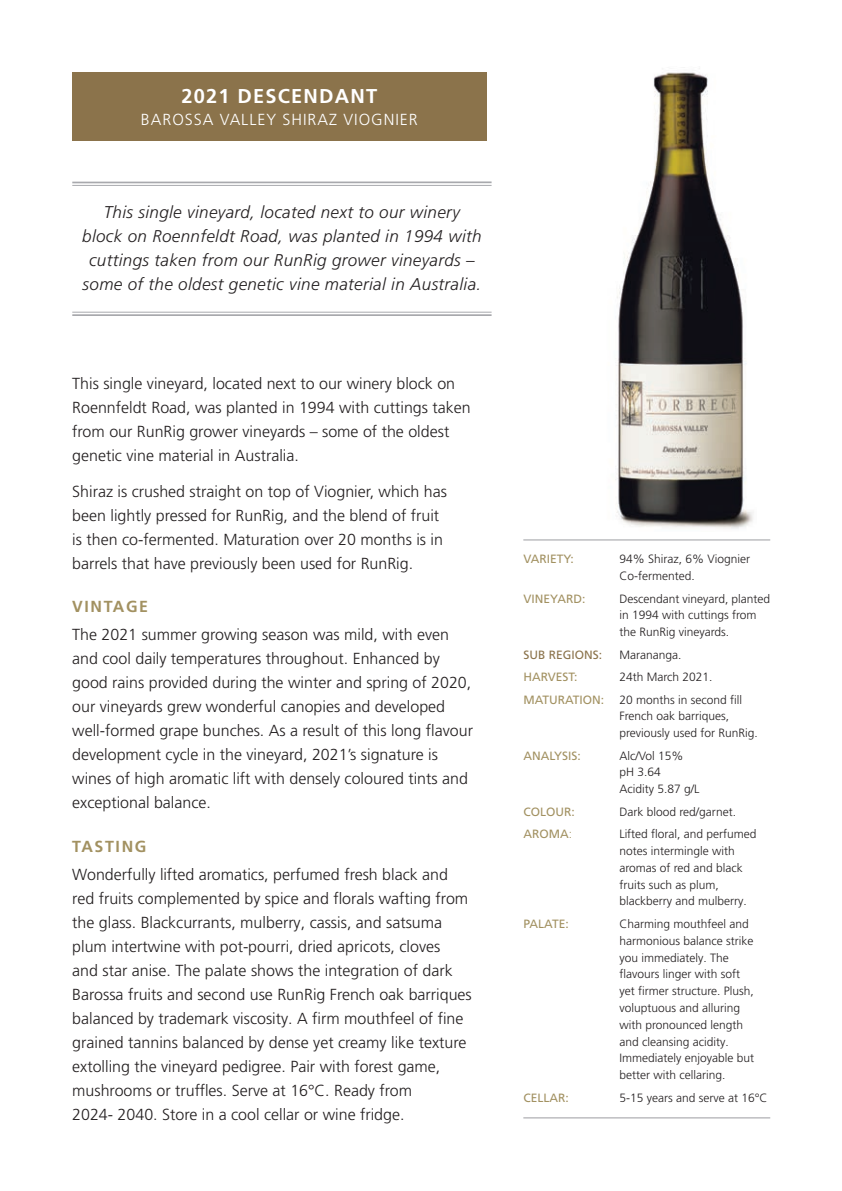
<style>
.page{position:relative;width:842px;height:1191px;background:#fff}
.page>*{position:absolute;margin:0;border:0;box-sizing:border-box;transform-origin:0 0}
.t1{font:700 20px "Frutiger LT Pro";letter-spacing:.06em;color:#fff}
.t2{font:italic 300 17px/24px "Frutiger LT Pro";letter-spacing:.02em;color:#231f20;text-align:center}
.t3{font:300 16px/24px "Frutiger LT Pro";color:#231f20}
.t4{font:300 16px "Frutiger LT Pro";letter-spacing:.06em;color:#fff}
.t5{font:700 16px "Frutiger LT Pro";letter-spacing:.1em;color:#a29161}
.t6{font:300 12px/16.8px "Frutiger LT Pro";color:#231f20}
.t7{font:12px "Frutiger LT Pro";color:#a29161}
.t8{font:12px "Frutiger LT Pro";color:#8b734b}
.s1{font-weight:300}
</style>
<div class="page">
<hr style="left:523px;top:1117px;width:247px;height:1px;background:#a8a9ad">
<div style="left:72px;top:72px;width:414px;height:68px;background:#8b734b"></div>
<img style="left:615px;top:68px;width:139px;height:461px">
<hr style="left:523px;top:539px;width:247px;height:1px;background:#a8a9ad">
<hr style="left:72px;top:185px;width:420px;height:1px;background:#a8a9ad">
<hr style="left:72px;top:181px;width:420px;height:2px;background:#a8a9ad">
<hr style="left:72px;top:312px;width:420px;height:1px;background:#a8a9ad">
<hr style="left:72px;top:314px;width:420px;height:2px;background:#a8a9ad">
<p class="t1" style="left:181px;top:84px;width:197px">2021 DESCENDANT</p>
<p class="t4" style="left:141px;top:110px;width:278px">BAROSSA VALLEY SHIRAZ VIOGNIER</p>
<p class="t2" style="left:82px;top:200px;width:401px">This single vineyard, located next to our winery block on Roennfeldt Road, was planted in 1994 with cuttings taken from our RunRig grower vineyards – some of the oldest genetic vine material in Australia.</p>
<p class="t3" style="left:72px;top:372px;width:400px">This single vineyard, located next to our winery block on Roennfeldt Road, was planted in 1994 with cuttings taken from our RunRig grower vineyards – some of the oldest genetic vine material in Australia.</p>
<p class="t3" style="left:72px;top:479px;width:376px">Shiraz is crushed straight on top of Viognier, which has been lightly pressed for RunRig, and the blend of fruit is then co-fermented. Maturation over 20 months is in barrels that have previously been used for RunRig.</p>
<p class="t5" style="left:72px;top:597px;width:77px">VINTAGE</p>
<p class="t3" style="left:72px;top:623px;width:402px">The 2021 summer growing season was mild, with even and cool daily temperatures throughout. Enhanced by good rains provided during the winter and spring of 2020, our vineyards grew wonderful canopies and developed well-formed grape bunches. As a result of this long flavour development cycle in the vineyard, 2021’s signature is wines of high aromatic lift with densely coloured tints and exceptional balance.</p>
<p class="t5" style="left:72px;top:837px;width:76px">TASTING</p>
<p class="t3" style="left:72px;top:863px;width:401px">Wonderfully lifted aromatics, perfumed fresh black and red fruits complemented by spice and florals wafting from the glass. Blackcurrants, mulberry, cassis, and satsuma plum intertwine with pot-pourri, dried apricots, cloves<br>and star anise. The palate shows the integration of dark Barossa fruits and second use RunRig French oak barriques balanced by trademark viscosity. A firm mouthfeel of fine grained tannins balanced by dense yet creamy like texture extolling the vineyard pedigree. Pair with forest game, mushrooms or truffles. Serve at 16°C. Ready from<br>2024- 2040. Store in a cool cellar or wine fridge.</p>
<p class="t7" style="left:523px;top:552px;width:52px">VARIETY:</p>
<p class="t6" style="left:619px;top:551px;width:132px">94% Shiraz, 6% Viognier<br>Co-fermented.</p>
<p class="t7" style="left:523px;top:591px;width:64px">VINEYARD:</p>
<p class="t6" style="left:619px;top:590px;width:152px">Descendant vineyard, planted in 1994 with cuttings from the RunRig vineyards.</p>
<p class="t8" style="left:523px;top:647px;width:80px">SUB REGIONS:</p>
<p class="t6" style="left:619px;top:646px;width:64px">Marananga.</p>
<p class="t7" style="left:523px;top:670px;width:56px">HARVEST:</p>
<p class="t6" style="left:619px;top:668px;width:95px">24th March 2021.</p>
<p class="t7" style="left:523px;top:692px;width:82px">MATURATION:</p>
<p class="t6" style="left:619px;top:691px;width:140px">20 months in second fill<br>French oak barriques, previously used for RunRig.</p>
<p class="t7" style="left:523px;top:748px;width:59px">ANALYSIS:</p>
<p class="t6" style="left:619px;top:747px;width:82px">Alc/Vol 15% pH 3.64<br>Acidity 5.87 g/L</p>
<p class="t7" style="left:523px;top:804px;width:53px">COLOUR:</p>
<p class="t6" style="left:619px;top:803px;width:118px">Dark blood red/garnet.</p>
<p class="t7" style="left:523px;top:827px;width:50px">AROMA<span class="s1">:</span></p>
<p class="t6" style="left:619px;top:825px;width:139px">Lifted floral, and perfumed notes intermingle with aromas of red and black fruits such as plum, blackberry and mulberry.</p>
<p class="t7" style="left:523px;top:916px;width:47px">PALATE:</p>
<p class="t6" style="left:619px;top:915px;width:136px">Charming mouthfeel and harmonious balance strike you immediately. The flavours linger with soft yet firmer structure. Plush, voluptuous and alluring with pronounced length and cleansing acidity.<br>Immediately enjoyable but better with cellaring.</p>
<p class="t7" style="left:523px;top:1090px;width:47px">CELLAR:</p>
<p class="t6" style="left:619px;top:1089px;width:150px">5-15 years and serve at 16°C</p>
</div>
